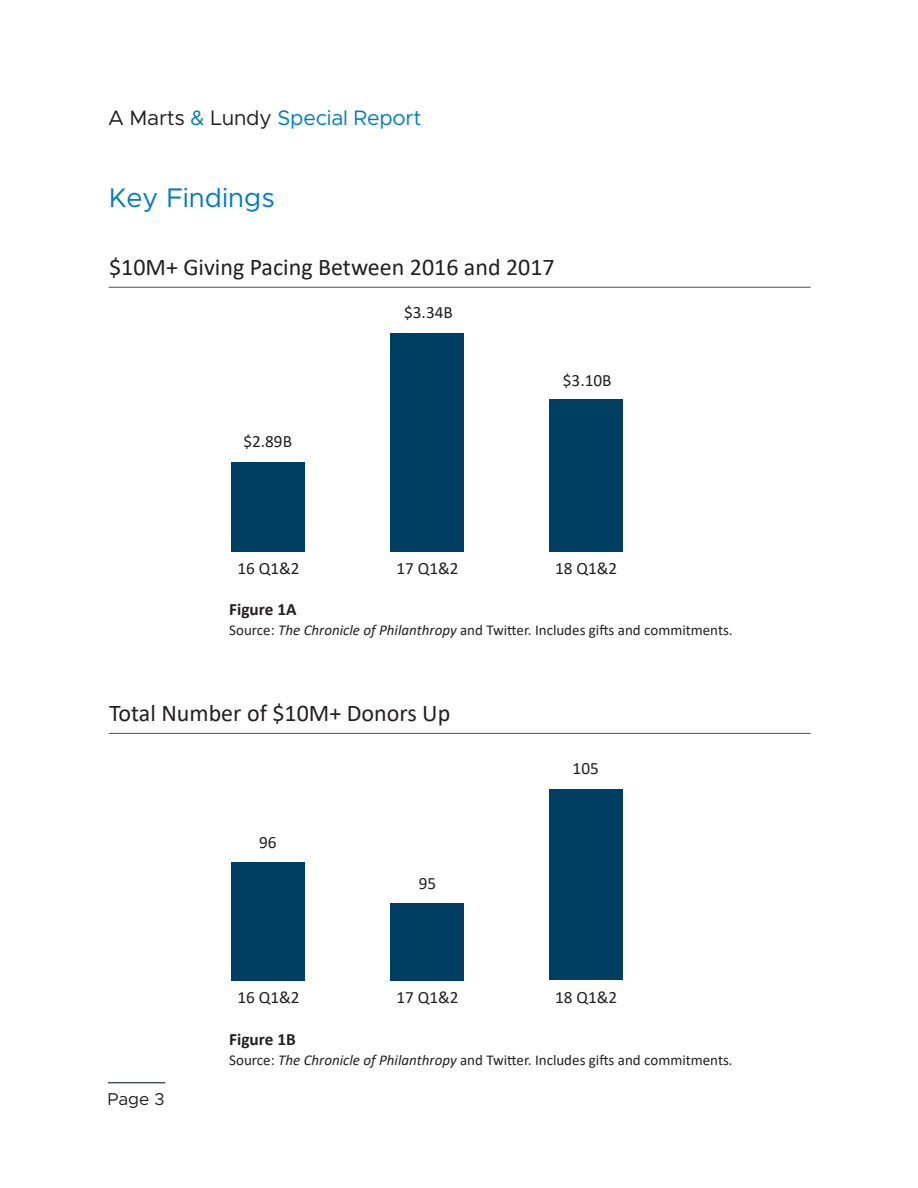
<style>
.page{position:relative;width:918px;height:1188px;background:#fff}
.page>*{position:absolute;margin:0;border:0;box-sizing:border-box;transform-origin:0 0}
.t1{font:27px "Metropolis";color:#007bc3}
.t2{font:24px "Calibri";color:#231f20}
.t3{font:21px "Metropolis";letter-spacing:-.01em;color:#007bc3}
.t4{font:17.25px "Calibri";color:#231f20}
.t5{font:700 17.25px "Calibri";color:#231f20}
.t6{font:17.25px "Metropolis";color:#231f20}
.t7{font:15px "Calibri";color:#231f20}
.s1{color:#231f20}
.s2{font-style:italic}
</style>
<div class="page">
<hr style="left:108px;top:1082px;width:57px;height:1px;background:#4c5159">
<hr style="left:109px;top:287px;width:702px;height:1px;background:#4c5159">
<hr style="left:109px;top:733px;width:702px;height:1px;background:#4c5159">
<div style="left:391px;top:903px;width:73px;height:77px;background:#003f61"></div>
<div style="left:550px;top:789px;width:73px;height:191px;background:#003f61"></div>
<div style="left:232px;top:862px;width:73px;height:118px;background:#003f61"></div>
<div style="left:232px;top:462px;width:73px;height:90px;background:#003f61"></div>
<div style="left:391px;top:333px;width:73px;height:219px;background:#003f61"></div>
<div style="left:550px;top:399px;width:73px;height:153px;background:#003f61"></div>
<p class="t3" style="left:108px;top:104px;width:315px"><span class="s1">A Marts</span> &amp; <span class="s1">Lundy</span> Special Report</p>
<p class="t1" style="left:109px;top:181px;width:168px">Key Findings</p>
<p class="t2" style="left:109px;top:250px;width:447px">$10M+ Giving Pacing Between 2016 and 2017</p>
<p class="t4" style="left:243px;top:430px;width:50px">$2.89B</p>
<p class="t4" style="left:404px;top:300px;width:50px">$3.34B</p>
<p class="t4" style="left:563px;top:368px;width:50px">$3.10B</p>
<p class="t4" style="left:237px;top:556px;width:64px">16 Q1&amp;2</p>
<p class="t4" style="left:396px;top:556px;width:64px">17 Q1&amp;2</p>
<p class="t4" style="left:555px;top:556px;width:64px">18 Q1&amp;2</p>
<p class="t5" style="left:229px;top:597px;width:69px">Figure 1A</p>
<p class="t7" style="left:229px;top:620px;width:505px">Source: <span class="s2">The Chronicle of Philanthropy</span> and Twitter. Includes gifts and commitments.</p>
<p class="t2" style="left:109px;top:696px;width:343px">Total Number of $10M+ Donors Up</p>
<p class="t4" style="left:259px;top:830px;width:19px">96</p>
<p class="t4" style="left:419px;top:871px;width:19px">95</p>
<p class="t4" style="left:573px;top:757px;width:28px">105</p>
<p class="t6" style="left:107px;top:1088px;width:59px">Page 3</p>
<p class="t4" style="left:237px;top:986px;width:64px">16 Q1&amp;2</p>
<p class="t4" style="left:396px;top:986px;width:64px">17 Q1&amp;2</p>
<p class="t4" style="left:555px;top:986px;width:64px">18 Q1&amp;2</p>
<p class="t5" style="left:229px;top:1027px;width:68px">Figure 1B</p>
<p class="t7" style="left:229px;top:1049px;width:505px">Source: <span class="s2">The Chronicle of Philanthropy</span> and Twitter. Includes gifts and commitments.</p>
</div>
